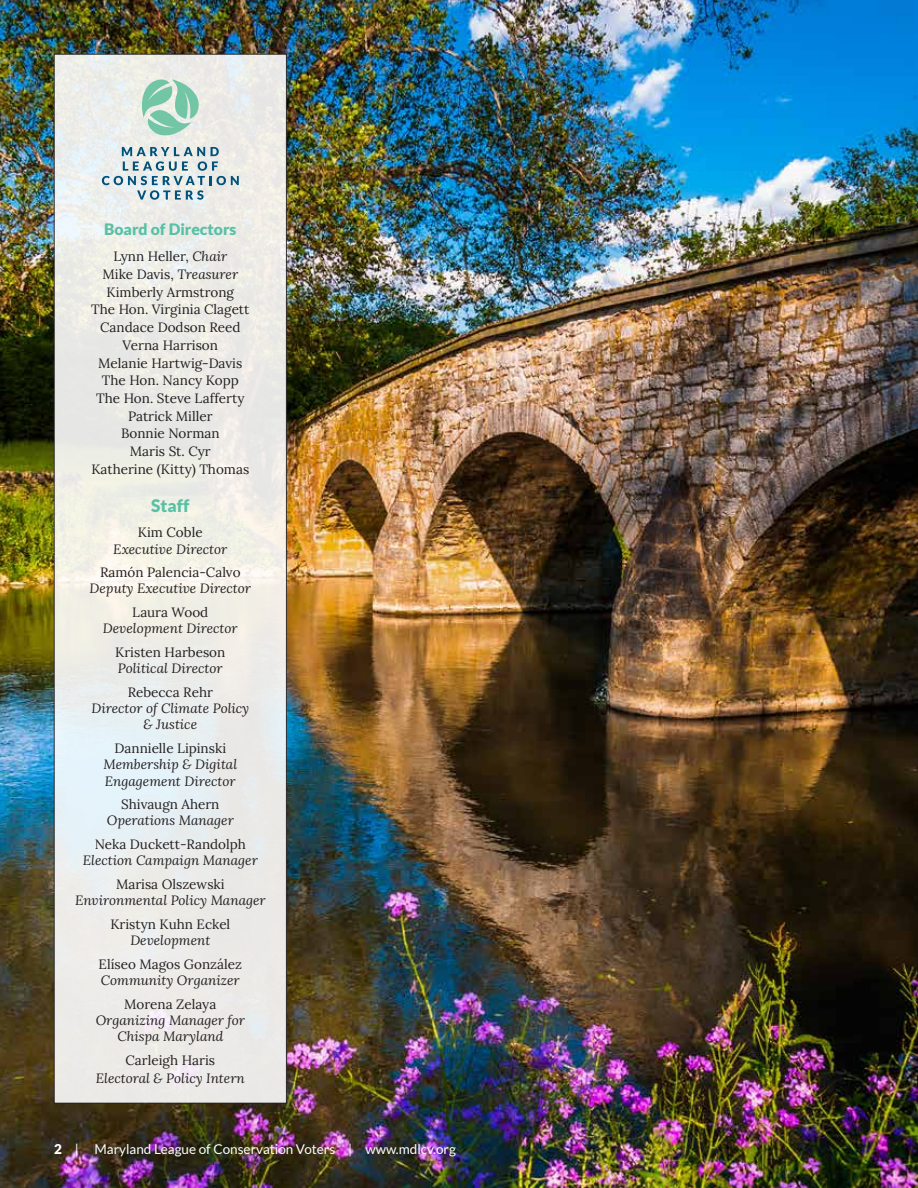
<style>
.page{position:relative;width:918px;height:1188px;background:#fff}
.page>*{position:absolute;margin:0;border:0;box-sizing:border-box;transform-origin:0 0}
.t1{font:900 17.25px "Lato";color:#58c1a5}
.t2{font:900 15.75px "Lato";color:#58c1a5}
.t3{font:13.5px/17.7px "Lora";color:#231f20;text-align:center}
.t4{font:italic 13.5px/16.2px "Lora";color:#231f20;text-align:center}
.t5{font:13.5px "Lato";color:#fff}
.s1{font-style:italic}
.s2{font-weight:900}
</style>
<div class="page">
<img style="left:0;top:0;width:918px;height:1188px">
<svg style="left:56px;top:56px;width:229px;height:1045px;background:#ecece9"></svg>
<div style="left:54px;top:54px;width:233px;height:1049px;border:1px solid #231f20"></div>
<svg style="left:139px;top:79px;width:61px;height:60px;background:#b0d9c6"></svg>
<svg style="left:102px;top:147px;width:137px;height:53px;background:#c1d0d5"></svg>
<p class="t2" style="left:104px;top:220px;width:134px">Board of Directors</p>
<p class="t3" style="left:91px;top:247px;width:160px">Lynn Heller, <span class="s1">Chair<br></span>Mike Davis, <span class="s1">Treasurer<br></span>Kimberly Armstrong<br>The Hon. Virginia Clagett<br>Candace Dodson Reed<br>Verna Harrison<br>Melanie Hartwig-Davis<br>The Hon. Nancy Kopp<br>The Hon. Steve Lafferty<br>Patrick Miller<br>Bonnie Norman<br>Maris St. Cyr<br>Katherine (Kitty) Thomas</p>
<p class="t1" style="left:151px;top:496px;width:40px">Staff</p>
<p class="t3" style="left:138px;top:523px;width:66px">Kim Coble</p>
<p class="t4" style="left:113px;top:540px;width:116px">Executive Director</p>
<p class="t3" style="left:100px;top:563px;width:142px">Ramón Palencia-Calvo</p>
<p class="t4" style="left:90px;top:580px;width:163px">Deputy Executive Director</p>
<p class="t3" style="left:132px;top:603px;width:78px">Laura Wood</p>
<p class="t4" style="left:103px;top:620px;width:136px">Development Director</p>
<p class="t3" style="left:115px;top:643px;width:112px">Kristen Harbeson</p>
<p class="t4" style="left:118px;top:660px;width:106px">Political Director</p>
<p class="t3" style="left:128px;top:682px;width:87px">Rebecca Rehr</p>
<p class="t4" style="left:91px;top:700px;width:159px">Director of Climate Policy &amp; Justice</p>
<p class="t3" style="left:115px;top:739px;width:113px">Dannielle Lipinski</p>
<p class="t4" style="left:104px;top:756px;width:135px;text-align:left">Membership &amp; Digital<br>Engagement Director</p>
<p class="t3" style="left:121px;top:795px;width:100px">Shivaugn Ahern</p>
<p class="t4" style="left:107px;top:812px;width:128px">Operations Manager</p>
<p class="t3" style="left:95px;top:835px;width:153px">Neka Duckett-Randolph</p>
<p class="t4" style="left:83px;top:852px;width:176px">Election Campaign Manager</p>
<p class="t3" style="left:116px;top:874px;width:110px">Marisa Olszewski</p>
<p class="t4" style="left:75px;top:892px;width:192px">Environmental Policy Manager</p>
<p class="t3" style="left:110px;top:914px;width:121px">Kristyn Kuhn Eckel</p>
<p class="t4" style="left:130px;top:932px;width:81px">Development</p>
<p class="t3" style="left:99px;top:954px;width:145px">Elíseo Magos González</p>
<p class="t4" style="left:101px;top:972px;width:140px">Community Organizer</p>
<p class="t3" style="left:124px;top:994px;width:94px">Morena Zelaya</p>
<p class="t4" style="left:96px;top:1012px;width:151px">Organizing Manager for<br>Chispa Maryland</p>
<p class="t3" style="left:125px;top:1050px;width:91px">Carleigh Haris</p>
<p class="t4" style="left:96px;top:1070px;width:150px">Electoral &amp; Policy Intern</p>
<p class="t5" style="left:54px;top:1141px;width:403px"><span class="s2">2</span> | Maryland League of Conservation Voters | www.mdlcv.org</p>
</div>
